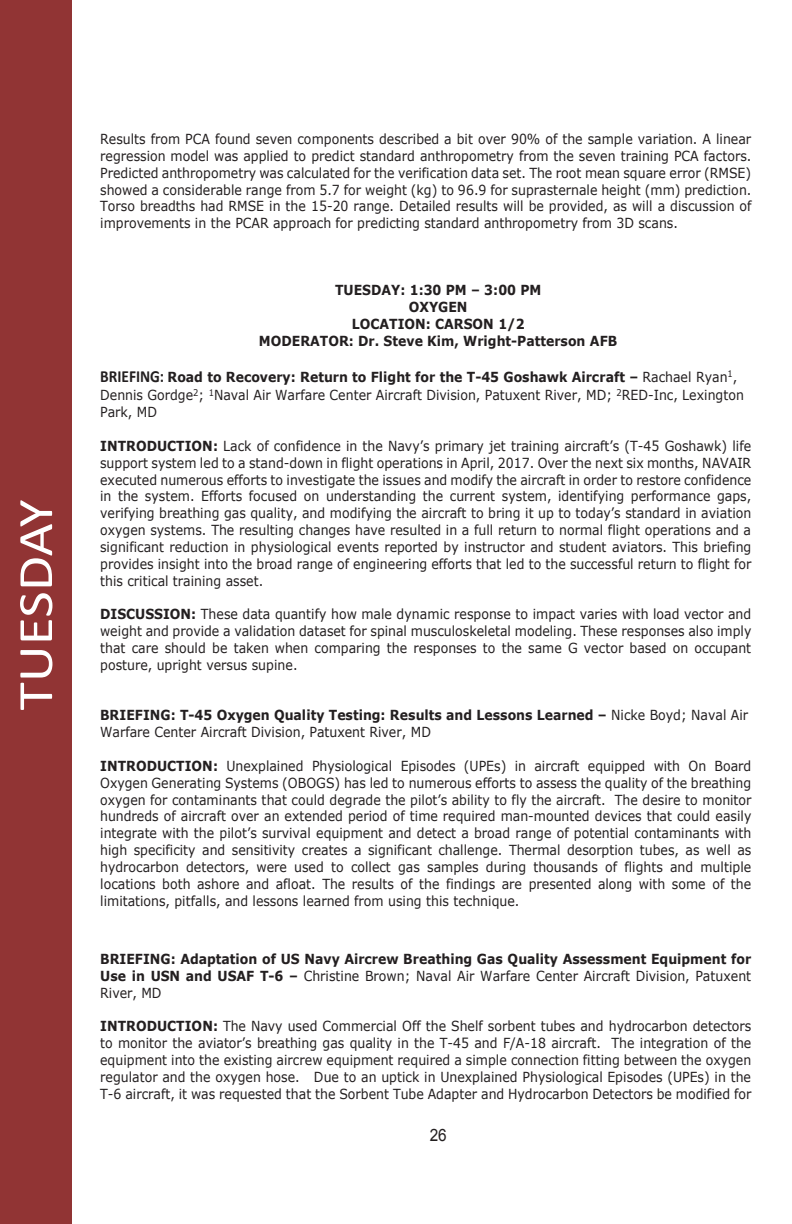
<style>
.page{position:relative;width:792px;height:1224px;background:#fff}
.page>*{position:absolute;margin:0;border:0;box-sizing:border-box;transform-origin:0 0}
.t1{font:49.8px "Calibri";letter-spacing:-.005em;color:#fff;scale:1.16 1}
.t2{font:17px "Arial";color:#231f20;scale:.9 1}
.t3{font:13.8px/16.8px "Verdana";color:#231f20;text-align:justify;scale:.9 1}
.t4{font:700 13.8px/16.8px "Verdana";color:#231f20;text-align:center;scale:.9 1}
.s1{font-family:"Calibri";font-weight:700;font-size:17px}
.s2{font-weight:700}
.s3{font-weight:400}
</style>
<div class="page">
<div style="left:0;top:0;width:72px;height:1224px;background:#913434"></div>
<h1 class="t1" style="left:4px;top:710px;width:183px;rotate:-90deg">TUESDAY</h1>
<p class="t3" style="left:100px;top:131px;width:725px">Results from PCA found seven components described a bit over 90% of the sample variation. A linear regression model was applied to predict standard anthropometry from the seven training PCA factors.<br>Predicted anthropometry was calculated for the verification data set. The root mean square error (RMSE) showed a considerable range from 5.7 for weight (kg) to 96.9 for suprasternale height (mm) prediction.<br>Torso breadths had RMSE in the 15-20 range. Detailed results will be provided, as will a discussion of improvements in the PCAR approach for predicting standard anthropometry from 3D scans.</p>
<p class="t4" style="left:259px;top:282px;width:400px">TUESDAY: 1:30 PM – 3:00 PM<br>OXYGEN<br>LOCATION: CARSON 1/2<br>MODERATOR: Dr. Steve Kim, Wright-Patterson AFB</p>
<p class="t3" style="left:100px;top:368px;width:717px;line-height:18.6px"><span class="s1">BRIEFING:</span> <span class="s2">Road to Recovery: Return to Flight for the T-45 Goshawk Aircraft –</span> Rachael Ryan<sup>1</sup>,<br>Dennis Gordge<sup>2</sup>; <sup>1</sup>Naval Air Warfare Center Aircraft Division, Patuxent River, MD; <sup>2</sup>RED-Inc, Lexington</p>
<p class="t3" style="left:100px;top:404px;width:65px">Park, MD</p>
<p class="t3" style="left:100px;top:438px;width:725px"><span class="s2">INTRODUCTION:</span> Lack of confidence in the Navy’s primary jet training aircraft’s (T-45 Goshawk) life support system led to a stand-down in flight operations in April, 2017. Over the next six months, NAVAIR executed numerous efforts to investigate the issues and modify the aircraft in order to restore confidence in the system. Efforts focused on understanding the current system, identifying performance gaps, verifying breathing gas quality, and modifying the aircraft to bring it up to today’s standard in aviation oxygen systems. The resulting changes have resulted in a full return to normal flight operations and a significant reduction in physiological events reported by instructor and student aviators. This briefing provides insight into the broad range of engineering efforts that led to the successful return to flight for this critical training asset.</p>
<p class="t3" style="left:100px;top:606px;width:725px"><span class="s2">DISCUSSION:</span> These data quantify how male dynamic response to impact varies with load vector and weight and provide a validation dataset for spinal musculoskeletal modeling. These responses also imply that care should be taken when comparing the responses to the same G vector based on occupant posture, upright versus supine.</p>
<p class="t3" style="left:100px;top:707px;width:722px"><span class="s2">BRIEFING: T-45 Oxygen Quality Testing: Results and Lessons Learned –</span> Nicke Boyd; Naval Air<br>Warfare Center Aircraft Division, Patuxent River, MD</p>
<p class="t3" style="left:100px;top:758px;width:725px"><span class="s2">INTRODUCTION:</span> Unexplained Physiological Episodes (UPEs) in aircraft equipped with On Board Oxygen Generating Systems (OBOGS) has led to numerous efforts to assess the quality of the breathing oxygen for contaminants that could degrade the pilot’s ability to fly the aircraft. The desire to monitor hundreds of aircraft over an extended period of time required man-mounted devices that could easily integrate with the pilot’s survival equipment and detect a broad range of potential contaminants with high specificity and sensitivity creates a significant challenge. Thermal desorption tubes, as well as hydrocarbon detectors, were used to collect gas samples during thousands of flights and multiple locations both ashore and afloat. The results of the findings are presented along with some of the limitations, pitfalls, and lessons learned from using this technique.</p>
<p class="t4" style="left:100px;top:950px;width:725px;text-align:justify">BRIEFING: Adaptation of US Navy Aircrew Breathing Gas Quality Assessment Equipment for Use in USN and USAF T-6 – <span class="s3">Christine Brown; Naval Air Warfare Center Aircraft Division, Patuxent River, MD</span></p>
<p class="t3" style="left:100px;top:1018px;width:725px"><span class="s2">INTRODUCTION:</span> The Navy used Commercial Off the Shelf sorbent tubes and hydrocarbon detectors to monitor the aviator’s breathing gas quality in the T-45 and F/A-18 aircraft. The integration of the equipment into the existing aircrew equipment required a simple connection fitting between the oxygen regulator and the oxygen hose. Due to an uptick in Unexplained Physiological Episodes (UPEs) in the T-6 aircraft, it was requested that the Sorbent Tube Adapter and Hydrocarbon Detectors be modified for</p>
<p class="t2" style="left:430px;top:1124px;width:20px">26</p>
</div>
